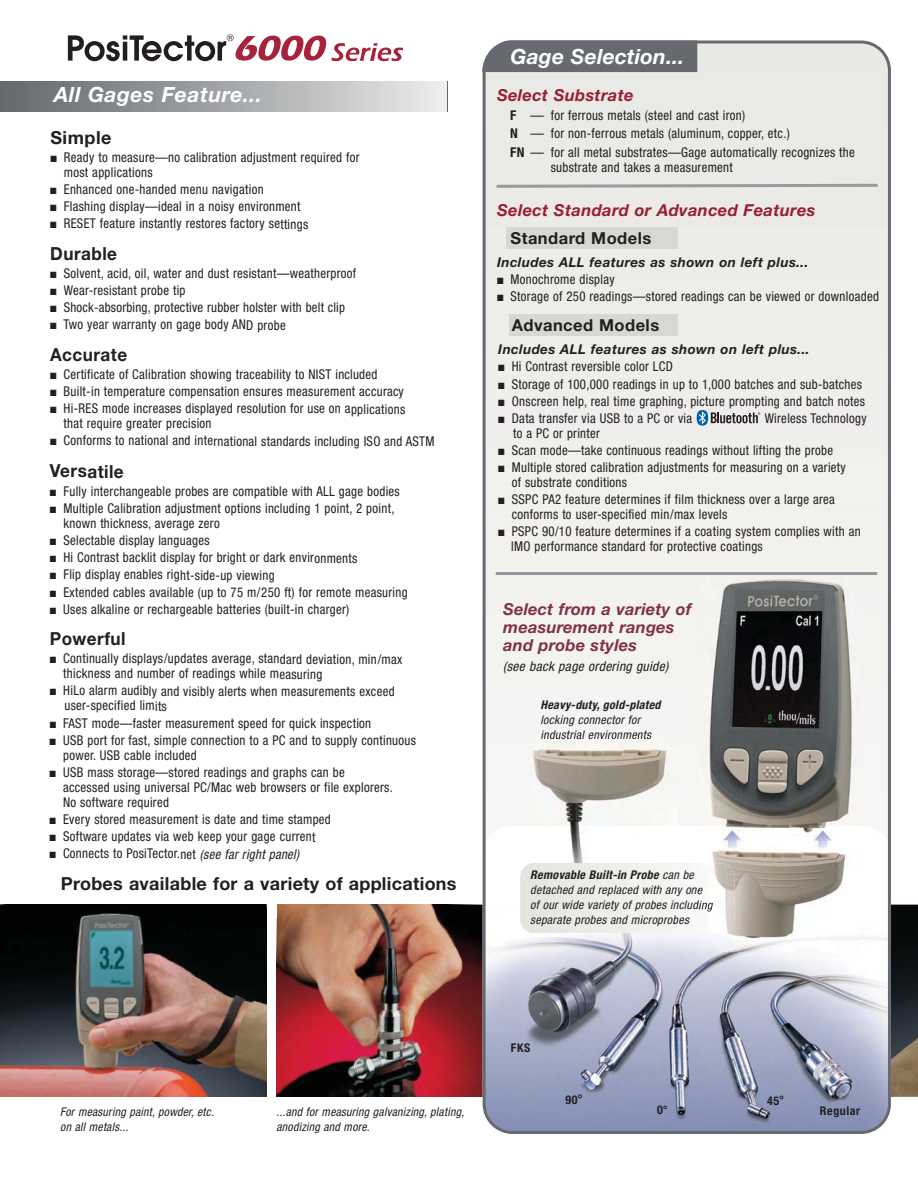
<style>
.page{position:relative;width:918px;height:1188px;background:#fff}
.page>*{position:absolute;margin:0;border:0;box-sizing:border-box;transform-origin:0 0}
.t1{font:italic 700 21px "Helvetica Neue";letter-spacing:.03em;color:#fff}
.t2{font:italic 700 21px "Helvetica Neue";letter-spacing:.01em;color:#fff}
.t3{font:700 18px "Helvetica Neue";letter-spacing:.015em;color:#231f20}
.t4{font:700 18px "Helvetica Neue";letter-spacing:.015em;color:#231f20;scale:.95 1}
.t5{font:italic 700 16.5px/18px "Helvetica Neue";letter-spacing:.01em;color:#823044}
.t6{font:italic 700 16.5px "Helvetica Neue";letter-spacing:.02em;color:#981d33}
.t7{font:700 16.5px "Helvetica Neue";letter-spacing:.03em;color:#231f20}
.t8{font:condensed 13.5px/15px "Helvetica Neue";letter-spacing:.025em;color:#231f20;scale:.95 1}
.t9{font:condensed 13.5px/18.3px "Helvetica Neue";letter-spacing:.025em;color:#231f20}
.t10{font:italic 700 13.5px "Helvetica Neue";letter-spacing:.03em;color:#231f20}
.t11{font:italic condensed 13.5px "Helvetica Neue";letter-spacing:.025em;color:#231f20}
.t12{font:italic condensed 12px/15px "Helvetica Neue";letter-spacing:.025em;color:#231f20}
.t13{font:italic 700 condensed 12px "Helvetica Neue";letter-spacing:.025em;color:#231f20}
.t14{font:700 condensed 12px "Helvetica Neue";letter-spacing:.05em;color:#231f20}
.s1{font-style:italic}
.s2{font-weight:700}
.s3{font-size:18px}
.s4{font-size:16.5px}
</style>
<div class="page">
<img style="left:0;top:905px;width:267px;height:192px">
<img style="left:277px;top:905px;width:206px;height:192px">
<img style="left:891px;top:904px;width:27px;height:193px">
<div style="left:0;top:81px;width:447px;height:30px;background:linear-gradient(to right,#60656a,#eaeae9)"></div>
<svg style="left:68px;top:34px;width:335px;height:27px"></svg>
<svg style="left:483px;top:40px;width:408px;height:1094px"></svg>
<div style="left:507px;top:227px;width:171px;height:22px;background:#d7d8d3"></div>
<div style="left:509px;top:314px;width:169px;height:22px;background:#d7d8d3"></div>
<svg style="left:697px;top:410px;width:63px;height:16px"></svg>
<svg style="left:494px;top:182px;width:387px;height:7px;background:#c7c7c8"></svg>
<hr style="left:496px;top:572px;width:381px;height:3px;background:#97999e">
<img style="left:699px;top:578px;width:160px;height:374px">
<img style="left:721px;top:863px;width:13px;height:70px">
<h1 class="t1" style="left:54px;top:87px;width:209px">All Gages Feature...</h1>
<h2 class="t3" style="left:50px;top:131px;width:63px">Simple</h2>
<p class="t8" style="left:64px;top:151px;width:313px;text-indent:-13px">■ Ready to measure—no calibration adjustment required for most applications</p>
<p class="t8" style="left:50px;top:183px;width:226px">■ Enhanced one-handed menu navigation</p>
<p class="t8" style="left:50px;top:200px;width:265px">■ Flashing display—ideal in a noisy environment</p>
<p class="t8" style="left:50px;top:217px;width:273px">■ RESET feature instantly restores factory settings</p>
<h2 class="t4" style="left:50px;top:247px;width:72px">Durable</h2>
<p class="t8" style="left:50px;top:267px;width:324px">■ Solvent, acid, oil, water and dust resistant—weatherproof</p>
<p class="t8" style="left:50px;top:284px;width:144px">■ Wear-resistant probe tip</p>
<p class="t8" style="left:50px;top:301px;width:312px">■ Shock-absorbing, protective rubber holster with belt clip</p>
<p class="t8" style="left:50px;top:318px;width:249px">■ Two year warranty on gage body AND probe</p>
<h2 class="t4" style="left:50px;top:348px;width:83px">Accurate</h2>
<p class="t8" style="left:50px;top:368px;width:346px">■ Certificate of Calibration showing traceability to NIST included</p>
<p class="t8" style="left:50px;top:385px;width:374px">■ Built-in temperature compensation ensures measurement accuracy</p>
<p class="t8" style="left:64px;top:402px;width:361px;text-indent:-13px">■ Hi-RES mode increases displayed resolution for use on applications that require greater precision</p>
<p class="t8" style="left:50px;top:434px;width:406px">■ Conforms to national and international standards including ISO and ASTM</p>
<h2 class="t4" style="left:50px;top:465px;width:79px">Versatile</h2>
<p class="t8" style="left:50px;top:485px;width:370px">■ Fully interchangeable probes are compatible with ALL gage bodies</p>
<p class="t8" style="left:63px;top:502px;width:350px;text-indent:-13px">■ Multiple Calibration adjustment options including 1 point, 2 point, known thickness, average zero</p>
<p class="t8" style="left:50px;top:534px;width:170px">■ Selectable display languages</p>
<p class="t8" style="left:50px;top:551px;width:325px">■ Hi Contrast backlit display for bright or dark environments</p>
<p class="t8" style="left:50px;top:568px;width:238px">■ Flip display enables right-side-up viewing</p>
<p class="t8" style="left:50px;top:586px;width:378px">■ Extended cables available (up to 75 m/250 ft) for remote measuring</p>
<p class="t8" style="left:50px;top:603px;width:317px">■ Uses alkaline or rechargeable batteries (built-in charger)</p>
<h2 class="t4" style="left:50px;top:632px;width:81px">Powerful</h2>
<p class="t8" style="left:63px;top:652px;width:358px;text-indent:-13px">■ Continually displays/updates average, standard deviation, min/max thickness and number of readings while measuring</p>
<p class="t8" style="left:64px;top:685px;width:349px;text-indent:-15px">■ HiLo alarm audibly and visibly alerts when measurements exceed user-specified limits</p>
<p class="t8" style="left:50px;top:717px;width:340px">■ FAST mode—faster measurement speed for quick inspection</p>
<p class="t8" style="left:63px;top:734px;width:373px;text-indent:-13px">■ USB port for fast, simple connection to a PC and to supply continuous power. USB cable included</p>
<p class="t8" style="left:63px;top:766px;width:349px;text-indent:-13px">■ USB mass storage—stored readings and graphs can be accessed using universal PC/Mac web browsers or file explorers.<br>No software required</p>
<p class="t8" style="left:50px;top:813px;width:298px">■ Every stored measurement is date and time stamped</p>
<p class="t8" style="left:50px;top:830px;width:281px">■ Software updates via web keep your gage current</p>
<p class="t8" style="left:50px;top:847px;width:264px">■ Connects to PosiTector.net <span class="s1">(see far right panel)</span></p>
<h2 class="t3" style="left:61px;top:877px;width:397px">Probes available for a variety of applications</h2>
<h1 class="t2" style="left:511px;top:49px;width:175px">Gage Selection...</h1>
<p class="t6" style="left:497px;top:89px;width:138px">Select Substrate</p>
<p class="t9" style="left:510px;top:107px;width:346px"><span class="s2">F</span> — for ferrous metals (steel and cast iron)<br><span class="s2">N</span> — for non-ferrous metals (aluminum, copper, etc.)<br><span class="s2">FN</span> — for all metal substrates—Gage automatically recognizes the</p>
<p class="t8" style="left:551px;top:160px;width:193px">substrate and takes a measurement</p>
<p class="t6" style="left:497px;top:204px;width:320px">Select Standard or Advanced Features</p>
<p class="t7" style="left:511px;top:232px;width:142px">Standard Models</p>
<p class="t10" style="left:497px;top:257px;width:313px">Includes ALL features as shown on left plus...</p>
<p class="t8" style="left:497px;top:273px;width:125px">■ Monochrome display</p>
<p class="t8" style="left:497px;top:290px;width:403px">■ Storage of 250 readings—stored readings can be viewed or downloaded</p>
<p class="t7" style="left:512px;top:320px;width:149px">Advanced Models</p>
<p class="t10" style="left:498px;top:345px;width:313px">Includes ALL features as shown on left plus...</p>
<p class="t8" style="left:498px;top:360px;width:185px">■ Hi Contrast reversible color LCD</p>
<p class="t8" style="left:498px;top:377px;width:384px">■ Storage of 100,000 readings in up to 1,000 batches and sub-batches</p>
<p class="t8" style="left:498px;top:395px;width:387px">■ Onscreen help, real time graphing, picture prompting and batch notes</p>
<p class="t8" style="left:498px;top:412px;width:206px">■ Data transfer via USB to a PC or via</p>
<p class="t8" style="left:765px;top:412px;width:109px">Wireless Technology</p>
<p class="t8" style="left:513px;top:427px;width:93px">to a PC or printer</p>
<p class="t8" style="left:498px;top:444px;width:354px">■ Scan mode—take continuous readings without lifting the probe</p>
<p class="t8" style="left:512px;top:461px;width:353px;text-indent:-14px">■ Multiple stored calibration adjustments for measuring on a variety of substrate conditions</p>
<p class="t8" style="left:512px;top:493px;width:342px;text-indent:-14px">■ SSPC PA2 feature determines if film thickness over a large area conforms to user-specified min/max levels</p>
<p class="t8" style="left:511px;top:525px;width:369px;text-indent:-13px">■ PSPC 90/10 feature determines if a coating system complies with an<br>IMO performance standard for protective coatings</p>
<p class="t5" style="left:503px;top:602px;width:190px">Select from a variety of measurement ranges and probe styles</p>
<p class="t11" style="left:503px;top:661px;width:167px">(see back page ordering guide)</p>
<p class="t13" style="left:541px;top:700px;width:122px">Heavy-duty, gold-plated</p>
<p class="t12" style="left:541px;top:713px;width:112px">locking connector for industrial environments</p>
<p class="t12" style="left:530px;top:869px;width:184px"><span class="s2">Removable Built-in Probe</span> can be detached and replaced with any one of our wide variety of probes including separate probes and microprobes</p>
<p class="t12" style="left:60px;top:1105px;width:155px">For measuring paint, powder, etc. on all metals...</p>
<p class="t12" style="left:276px;top:1105px;width:189px">...and for measuring galvanizing, plating, anodizing and more.</p>
<p class="t14" style="left:511px;top:1044px;width:21px">FKS</p>
<p class="t14" style="left:566px;top:1096px;width:18px">90<span class="s3">˚</span></p>
<p class="t14" style="left:657px;top:1106px;width:11px">0<span class="s4">˚</span></p>
<p class="t14" style="left:767px;top:1096px;width:18px">45<span class="s4">˚</span></p>
<p class="t14" style="left:820px;top:1107px;width:42px">Regular</p>
</div>
